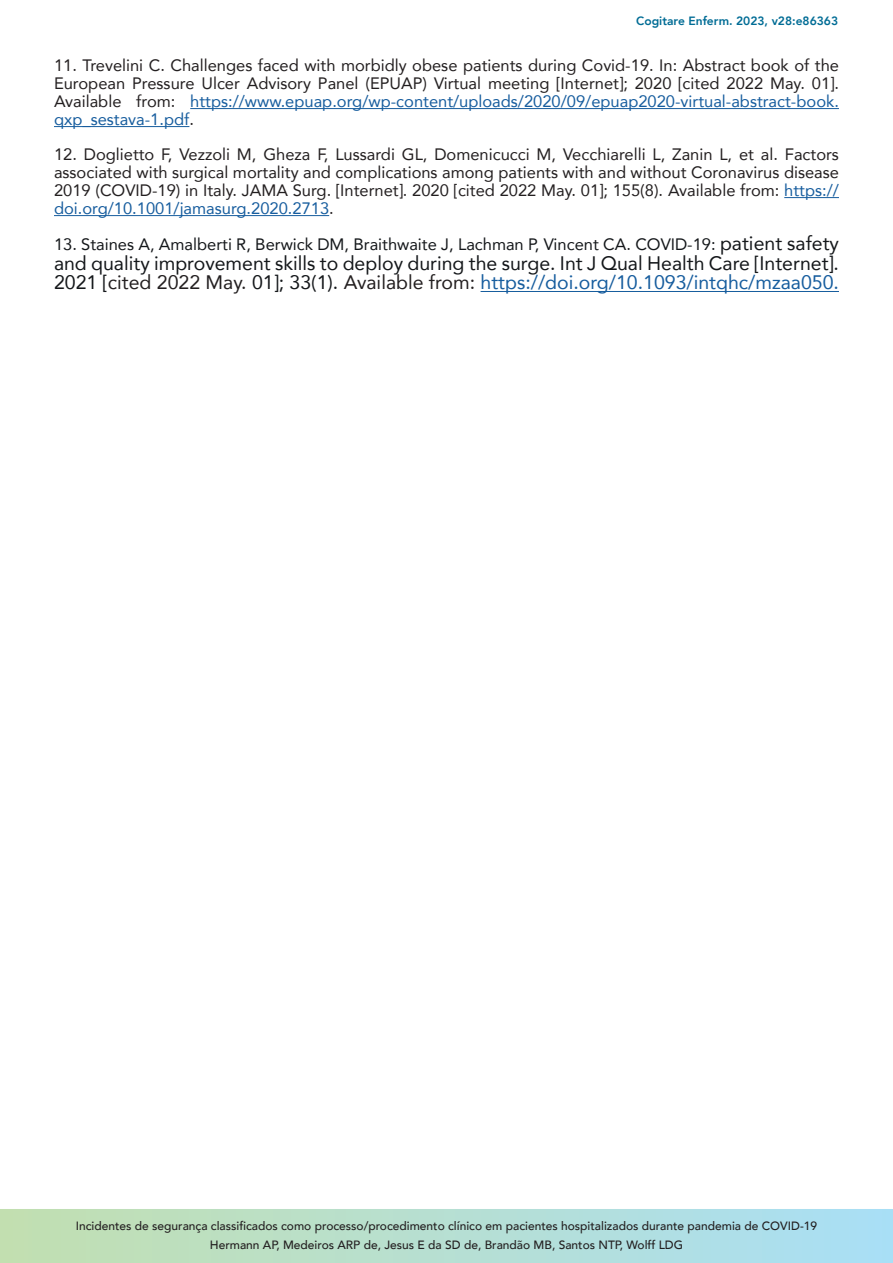
<style>
.page{position:relative;width:893px;height:1263px;background:#fff}
.page>*{position:absolute;margin:0;border:0;box-sizing:border-box;transform-origin:0 0}
.t1{font:19.5px/19.5px "Avenir";color:#14171a}
.t2{font:16.5px/18px "Avenir";color:#231f20;text-align:justify}
.t3{font:16.5px "Avenir";color:#14171a}
.t4{font:500 12px/18.6px "Avenir";color:#231f20;text-align:center}
.t5{font:800 12px "Avenir";color:#006c95}
.s1{color:#175d9e}
.s2{font-size:19.5px}
.s3{color:#231f20}
</style>
<div class="page">
<svg style="left:0;top:1209px;width:893px;height:54px;background:#b6dfd2"></svg>
<hr style="left:190px;top:108px;width:649px;height:1px;background:#175d9e">
<hr style="left:54px;top:126px;width:135px;height:1px;background:#175d9e">
<hr style="left:784px;top:197px;width:55px;height:1px;background:#175d9e">
<hr style="left:54px;top:215px;width:275px;height:1px;background:#175d9e">
<hr style="left:481px;top:291px;width:358px;height:1px;background:#175d9e">
<p class="t5" style="left:636px;top:10px;width:203px">Cogitare Enferm. 2023, v28:e86363</p>
<p class="t2" style="left:54px;top:55px;width:786px">11. Trevelini C. Challenges faced with morbidly obese patients during Covid-19. In: Abstract book of the European Pressure Ulcer Advisory Panel (EPUAP) Virtual meeting [Internet]; 2020 [cited 2022 May. 01].<br>Available from: <span class="s1">https://www.epuap.org/wp-content/uploads/2020/09/epuap2020-virtual-abstract-book. qxp_sestava-1.pdf</span>.</p>
<p class="t2" style="left:54px;top:144px;width:786px">12. Doglietto F, Vezzoli M, Gheza F, Lussardi GL, Domenicucci M, Vecchiarelli L, Zanin L, et al. Factors associated with surgical mortality and complications among patients with and without Coronavirus disease 2019 (COVID-19) in Italy. JAMA Surg. [Internet]. 2020 [cited 2022 May. 01]; 155(8). Available from: <span class="s1">https:// doi.org/10.1001/jamasurg.2020.2713</span>.</p>
<p class="t3" style="left:54px;top:231px;width:786px">13. Staines A, Amalberti R, Berwick DM, Braithwaite J, Lachman P, Vincent CA. COVID-19: <span class="s2">patient safety</span></p>
<p class="t1" style="left:54px;top:252px;width:786px">and quality improvement skills to deploy during the surge. Int J Qual Health Care [Internet].<br>2021 [<span class="s3">cited 2022 May.</span> 01]; 33(1). <span class="s3">Available from:</span> <span class="s1">https://doi.org/10.1093/intqhc/mzaa050.</span></p>
<p class="t4" style="left:76px;top:1216px;width:743px">Incidentes de segurança classificados como processo/procedimento clínico em pacientes hospitalizados durante pandemia de COVID-19<br>Hermann AP, Medeiros ARP de, Jesus E da SD de, Brandão MB, Santos NTP, Wolff LDG</p>
</div>
